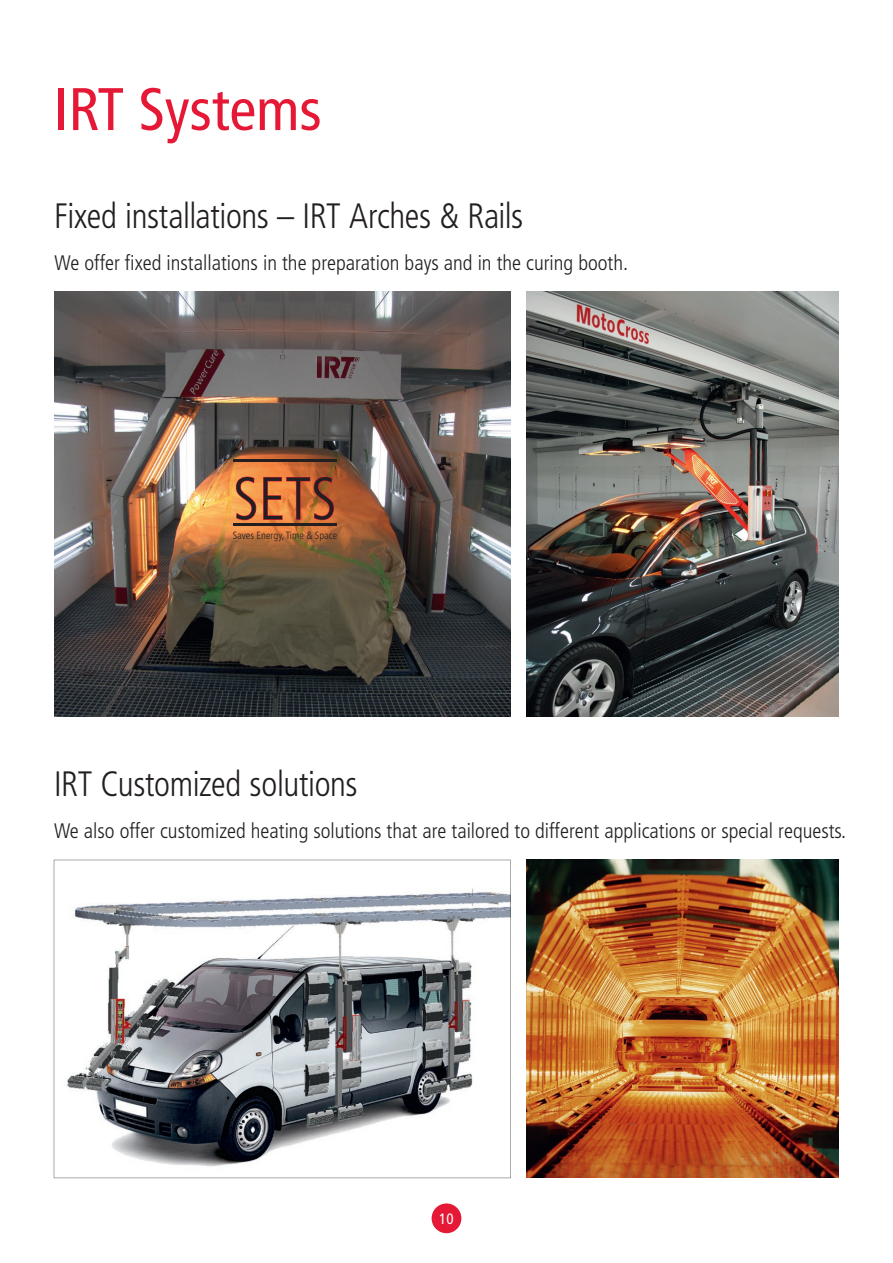
<style>
.page{position:relative;width:893px;height:1263px;background:#fff}
.page>*{position:absolute;margin:0;border:0;box-sizing:border-box;transform-origin:0 0}
.t1{font:condensed 60px "Frutiger LT Std";color:#e51836}
.t2{font:300 condensed 60px "Frutiger LT Std";color:#231f20}
.t3{font:300 condensed 35.25px "Frutiger LT Std";letter-spacing:-.015em;color:#231f20}
.t4{font:300 condensed 21px "Frutiger LT Std";color:#231f20}
.t5{font:condensed 15px "Frutiger LT Std";color:#fff}
.t6{font:300 condensed 10.5px "Frutiger LT Std";color:#231f20}
</style>
<div class="page">
<div style="left:432px;top:1203px;width:29px;height:30px;background:#e51836;border-radius:50%"></div>
<img style="left:526px;top:291px;width:312px;height:425px">
<img style="left:526px;top:860px;width:313px;height:318px">
<img style="left:54px;top:291px;width:456px;height:425px">
<hr style="left:233px;top:460px;width:104px;height:2px;background:#231f20">
<hr style="left:233px;top:524px;width:104px;height:2px;background:#231f20">
<svg style="left:236px;top:476px;width:21px;height:44px"></svg>
<svg style="left:263px;top:476px;width:71px;height:44px;background:#dc6d3b"></svg>
<svg style="left:54px;top:860px;width:457px;height:318px"></svg>
<h1 class="t1" style="left:54px;top:74px;width:269px">IRT Systems</h1>
<h2 class="t3" style="left:54px;top:196px;width:471px">Fixed installations – IRT Arches &amp; Rails</h2>
<p class="t4" style="left:55px;top:251px;width:575px">We offer fixed installations in the preparation bays and in the curing booth.</p>
<h1 class="t2" style="left:233px;top:465px;width:105px">SETS</h1>
<p class="t6" style="left:233px;top:529px;width:106px">Saves Energy, Time &amp; Space</p>
<h2 class="t3" style="left:54px;top:764px;width:305px">IRT Customized solutions</h2>
<p class="t4" style="left:54px;top:819px;width:794px">We also offer customized heating solutions that are tailored to different applications or special requests.</p>
<p class="t5" style="left:439px;top:1210px;width:16px">10</p>
</div>
